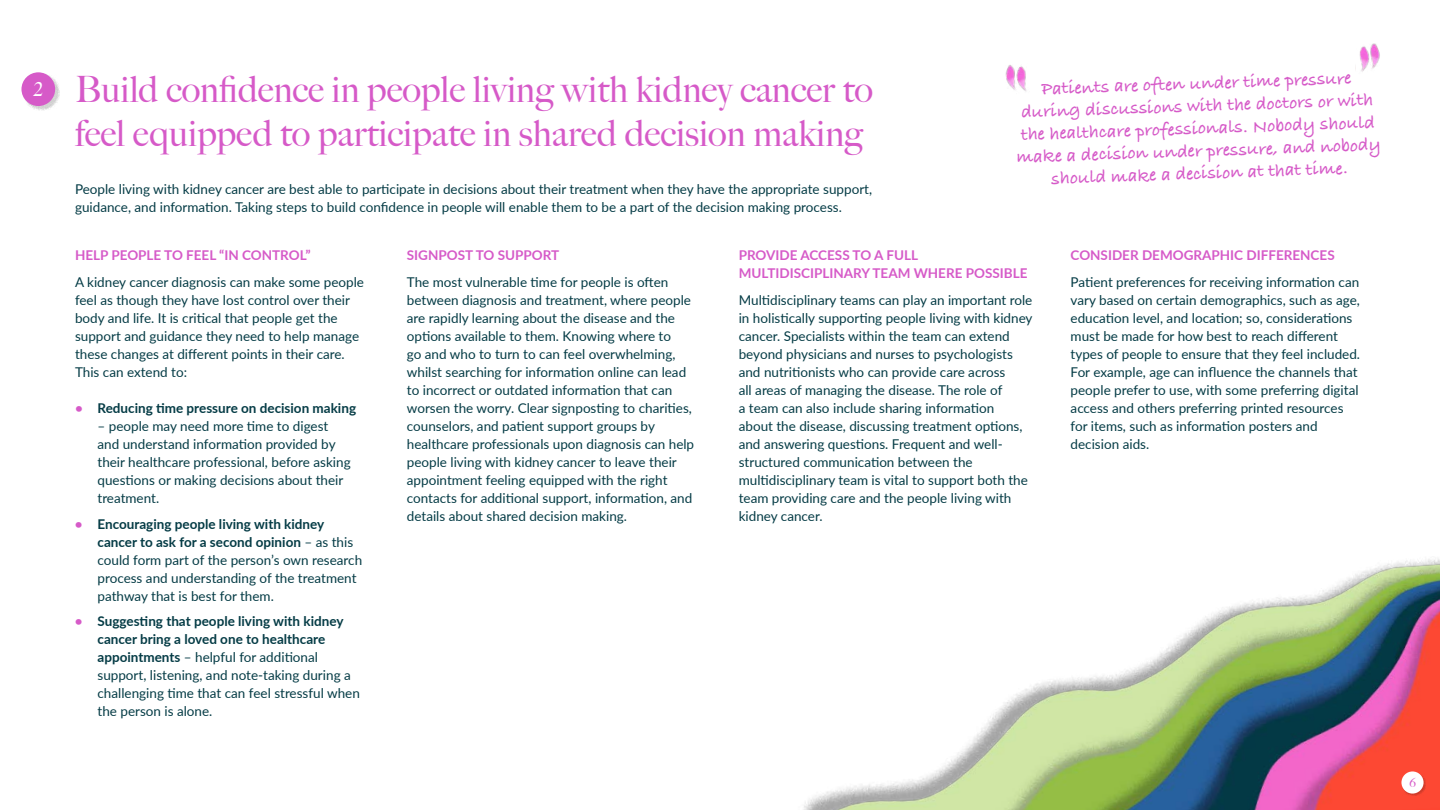
<style>
.page{position:relative;width:1440px;height:810px;background:#fff}
.page>*{position:absolute;margin:0;border:0;box-sizing:border-box;transform-origin:0 0}
.t1{font:36.3px/43.6px "Big Caslon FB";color:#d65ac8}
.t2{font:19.42px "Big Caslon FB";color:#fff}
.t3{font:700 18.75px/22.5px "Bradley Hand ITCTT";color:#d65ac8;text-align:center}
.t4{font:13.5px/18px "Lato";color:#043b45}
.t5{font:700 13.5px/18px "Lato";color:#d65ac8}
.t6{font:700 13.5px "Lato";color:#043b45}
.t7{font:12.75px "Big Caslon FB";color:#d65ac8}
.s1{color:#d65ac8}
.s2{font-weight:700;color:#d65ac8}
.s3{font-weight:700}
</style>
<div class="page">
<div style="left:23px;top:73px;width:37px;height:38px;background:#000;opacity:.2"></div>
<div style="left:21px;top:72px;width:34px;height:34px;background:#d65ac8;border-radius:50%"></div>
<img style="left:803px;top:559px;width:637px;height:251px">
<img style="left:1005px;top:65px;width:22px;height:27px">
<img style="left:1355px;top:43px;width:25px;height:29px">
<div style="left:1402px;top:772px;width:24px;height:24px;background:#000;opacity:.2"></div>
<div style="left:1401px;top:771px;width:23px;height:23px;background:#fff;border-radius:50%"></div>
<h2 class="t2" style="left:34px;top:78px;width:11px">2</h2>
<h3 class="t3" style="left:1014px;top:78px;width:366px;rotate:-2deg">Patients are often under time pressure during discussions with the doctors or with the healthcare professionals. Nobody should make a decision under pressure, and nobody should make a decision at that time.</h3>
<h1 class="t1" style="left:75px;top:68px;width:800px">Build confidence in people living with kidney cancer to feel equipped to participate in shared decision making</h1>
<p class="t4" style="left:75px;top:180px;width:799px">People living with kidney cancer are best able to participate in decisions about their treatment when they have the appropriate support, guidance, and information. Taking steps to build confidence in people will enable them to be a part of the decision making process.</p>
<p class="t5" style="left:75px;top:246px;width:237px">HELP PEOPLE TO FEEL “IN CONTROL”</p>
<p class="t4" style="left:75px;top:273px;width:291px">A kidney cancer diagnosis can make some people feel as though they have lost control over their body and life. It is critical that people get the support and guidance they need to help manage these changes at different points in their care.<br>This can extend to:</p>
<p class="t6" style="left:75px;top:399px;width:283px"><span class="s1">•</span> Reducing time pressure on decision making</p>
<p class="t4" style="left:98px;top:417px;width:255px">– people may need more time to digest and understand information provided by their healthcare professional, before asking questions or making decisions about their treatment.</p>
<p class="t4" style="left:98px;top:514px;width:266px;text-indent:-23px"><span class="s2">•</span> <span class="s3">Encouraging people living with kidney cancer to ask for a second opinion</span> – as this could form part of the person’s own research process and understanding of the treatment pathway that is best for them.</p>
<p class="t4" style="left:98px;top:612px;width:264px;text-indent:-23px"><span class="s2">•</span> <span class="s3">Suggesting that people living with kidney cancer bring a loved one to healthcare appointments</span> – helpful for additional support, listening, and note-taking during a challenging time that can feel stressful when the person is alone.</p>
<p class="t5" style="left:407px;top:246px;width:154px">SIGNPOST TO SUPPORT</p>
<p class="t4" style="left:407px;top:273px;width:289px">The most vulnerable time for people is often between diagnosis and treatment, where people are rapidly learning about the disease and the options available to them. Knowing where to<br>go and who to turn to can feel overwhelming, whilst searching for information online can lead to incorrect or outdated information that can worsen the worry. Clear signposting to charities, counselors, and patient support groups by healthcare professionals upon diagnosis can help people living with kidney cancer to leave their appointment feeling equipped with the right contacts for additional support, information, and details about shared decision making.</p>
<p class="t5" style="left:739px;top:246px;width:290px">PROVIDE ACCESS TO A FULL<br>MULTIDISCIPLINARY TEAM WHERE POSSIBLE</p>
<p class="t4" style="left:739px;top:291px;width:295px">Multidisciplinary teams can play an important role in holistically supporting people living with kidney cancer. Specialists within the team can extend beyond physicians and nurses to psychologists and nutritionists who can provide care across<br>all areas of managing the disease. The role of<br>a team can also include sharing information<br>about the disease, discussing treatment options, and answering questions. Frequent and well&shy;structured communication between the multidisciplinary team is vital to support both the team providing care and the people living with kidney cancer.</p>
<p class="t5" style="left:1071px;top:246px;width:266px">CONSIDER DEMOGRAPHIC DIFFERENCES</p>
<p class="t4" style="left:1071px;top:273px;width:291px">Patient preferences for receiving information can vary based on certain demographics, such as age, education level, and location; so, considerations must be made for how best to reach different types of people to ensure that they feel included.<br>For example, age can influence the channels that people prefer to use, with some preferring digital access and others preferring printed resources for items, such as information posters and decision aids.</p>
<p class="t7" style="left:1409px;top:775px;width:8px">6</p>
</div>
